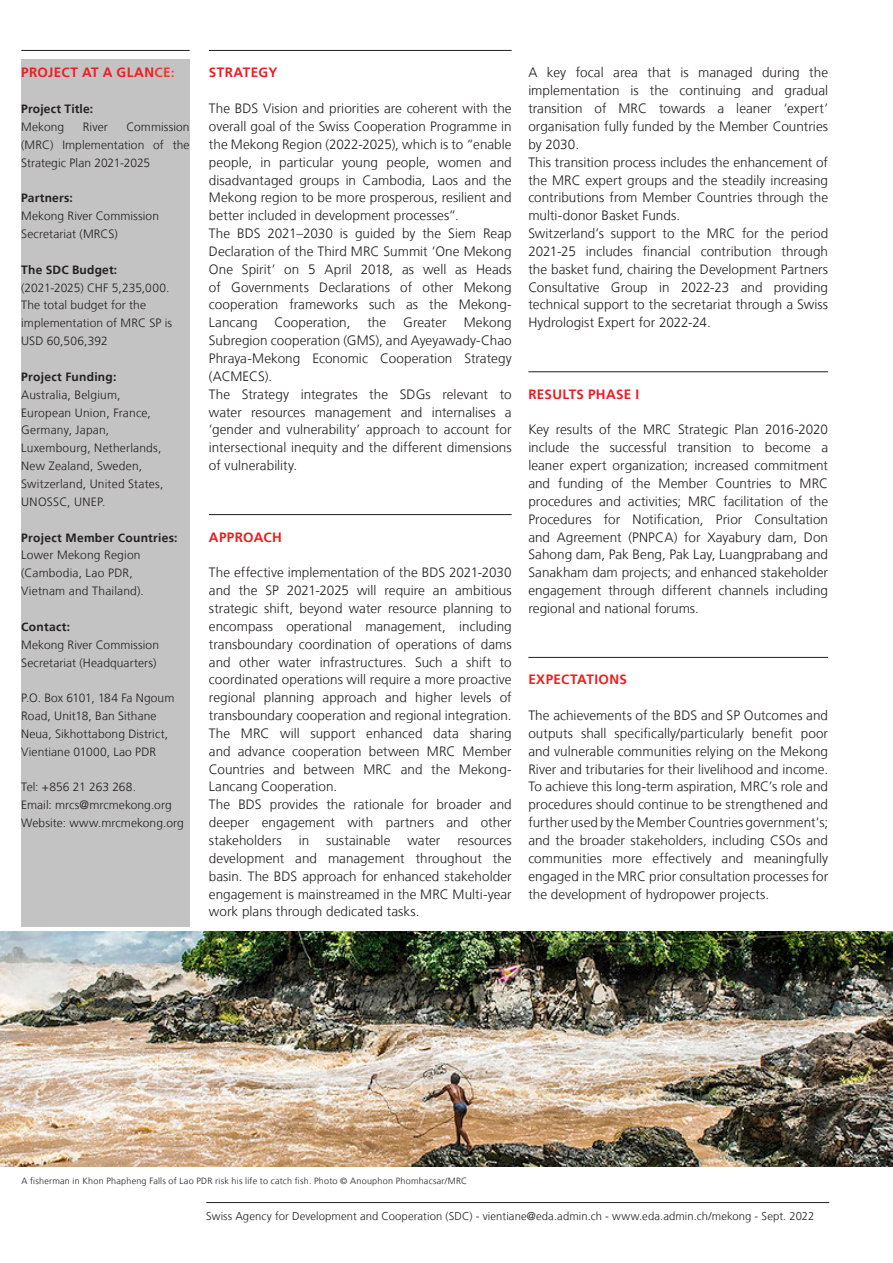
<style>
.page{position:relative;width:893px;height:1263px;background:#fff}
.page>*{position:absolute;margin:0;border:0;box-sizing:border-box;transform-origin:0 0}
.Lauftext{font:300 13.5px/17.9px "Frutiger CE";letter-spacing:.005em;color:#231f20;text-align:justify}
.Titel_Linie{font:700 13.5px "Frutiger CE";letter-spacing:.025em;color:#ee1d23}
.Lauftext-2{font:300 12px/17.9px "Frutiger CE";letter-spacing:.01em;color:#231f20}
.Lauftext-3{font:700 12px "Frutiger CE";letter-spacing:.02em;color:#231f20}
.t1{font:300 11.25px "Frutiger CE";letter-spacing:.01em;color:#231f20}
.Lead{font:300 9px "Frutiger CE";letter-spacing:.025em;color:#231f20}
.s1{color:#ee3b32}
.s2{font-size:12px;color:#ee3b32}
</style>
<div class="page">
<hr style="left:206px;top:1202px;width:623px;height:1px;background:#231f20">
<hr style="left:528px;top:371px;width:300px;height:1px;background:#231f20">
<hr style="left:528px;top:657px;width:300px;height:1px;background:#231f20">
<hr style="left:209px;top:50px;width:303px;height:1px;background:#231f20">
<hr style="left:209px;top:514px;width:303px;height:1px;background:#231f20">
<div style="left:21px;top:60px;width:169px;height:867px;background:#c3c3c3"></div>
<hr style="left:21px;top:50px;width:169px;height:1px;background:#231f20">
<img style="left:0;top:931px;width:893px;height:235px">
<p class="Titel_Linie" style="left:21px;top:65px;width:155px">PROJECT AT A GLAN<span class="s1">CE</span><span class="s2">:</span></p>
<p class="Lauftext-3" style="left:21px;top:102px;width:74px">Project Title:</p>
<p class="Lauftext-2" style="left:21px;top:118px;width:44px">Mekong</p>
<p class="Lauftext-2" style="left:83px;top:118px;width:27px">River</p>
<p class="Lauftext-2" style="left:21px;top:118px;width:170px;text-align:justify;text-indent:105px">Commission (MRC) Implementation of the Strategic Plan 2021-2025</p>
<p class="Lauftext-3" style="left:21px;top:191px;width:53px">Partners:</p>
<p class="Lauftext-2" style="left:21px;top:207px;width:139px">Mekong River Commission</p>
<p class="Lauftext-2" style="left:21px;top:225px;width:98px">Secretariat (MRCS)</p>
<p class="Lauftext-3" style="left:21px;top:262px;width:97px">The SDC Budget:</p>
<p class="Lauftext-2" style="left:21px;top:278px;width:152px">(2021-2025) CHF 5,235,000.<br>The total budget for the implementation of MRC SP is<br>USD 60,506,392</p>
<p class="Lauftext-3" style="left:21px;top:369px;width:97px">Project Funding:</p>
<p class="Lauftext-2" style="left:21px;top:385px;width:101px">Australia, Belgium,</p>
<p class="Lauftext-2" style="left:21px;top:403px;width:131px">European Union, France,<br>Germany, Japan,</p>
<p class="Lauftext-2" style="left:21px;top:439px;width:142px">Luxembourg, Netherlands,</p>
<p class="Lauftext-2" style="left:21px;top:457px;width:144px">New Zealand, Sweden,<br>Switzerland, United States,<br>UNOSSC, UNEP.</p>
<p class="Lauftext-3" style="left:21px;top:530px;width:158px">Project Member Countries:</p>
<p class="Lauftext-2" style="left:21px;top:546px;width:121px">Lower Mekong Region (Cambodia, Lao PDR,</p>
<p class="Lauftext-2" style="left:21px;top:582px;width:124px">Vietnam and Thailand).</p>
<p class="Lauftext-3" style="left:21px;top:619px;width:50px">Contact:</p>
<p class="Lauftext-2" style="left:21px;top:635px;width:139px">Mekong River Commission<br>Secretariat (Headquarters)</p>
<p class="Lauftext-2" style="left:21px;top:689px;width:155px">P.O. Box 6101, 184 Fa Ngoum<br>Road, Unit18, Ban Sithane<br>Neua, Sikhottabong District,<br>Vientiane 01000, Lao PDR</p>
<p class="Lauftext-2" style="left:21px;top:778px;width:116px">Tel: +856 21 263 268.</p>
<p class="Lauftext-2" style="left:21px;top:796px;width:164px">Email: mrcs@mrcmekong.org<br>Website: www.mrcmekong.org</p>
<p class="Titel_Linie" style="left:209px;top:65px;width:70px">STRATEGY</p>
<p class="Lauftext" style="left:209px;top:99px;width:304px">The BDS Vision and priorities are coherent with the overall goal of the Swiss Cooperation Programme in the Mekong Region (2022-2025), which is to “enable people, in particular young people, women and disadvantaged groups in Cambodia, Laos and the Mekong region to be more prosperous, resilient and better included in development processes”.</p>
<p class="Lauftext" style="left:209px;top:224px;width:304px">The BDS 2021–2030 is guided by the Siem Reap Declaration of the Third MRC Summit ‘One Mekong One Spirit’ on 5 April 2018, as well as Heads of Governments Declarations of other Mekong cooperation frameworks such as the Mekong-Lancang</p>
<p class="Lauftext" style="left:209px;top:314px;width:304px;text-indent:255px">Mekong Subregion cooperation (GMS), and Ayeyawady-Chao Phraya-Mekong Economic Cooperation Strategy (ACMECS).</p>
<p class="Lauftext" style="left:209px;top:385px;width:304px">The Strategy integrates the SDGs relevant to water resources management and internalises a ‘gender and vulnerability’ approach to account for intersectional inequity and the different dimensions of vulnerability.</p>
<p class="Lauftext" style="left:275px;top:314px;width:77px">Cooperation,</p>
<p class="Lauftext" style="left:367px;top:314px;width:20px">the</p>
<p class="Lauftext" style="left:403px;top:314px;width:45px">Greater</p>
<p class="Titel_Linie" style="left:209px;top:529px;width:74px">APPROACH</p>
<p class="Lauftext" style="left:209px;top:563px;width:304px">The effective implementation of the BDS 2021-2030 and the SP 2021-2025 will require an ambitious strategic shift, beyond water resource planning to encompass operational management, including transboundary coordination of operations of dams and other water infrastructures. Such a shift to coordinated operations will require a more proactive regional planning approach and higher levels of transboundary cooperation and regional integration.<br>The MRC will support enhanced data sharing and advance cooperation between MRC Member Countries and between MRC and the Mekong-Lancang Cooperation.</p>
<p class="Lauftext" style="left:209px;top:795px;width:304px">The BDS provides the rationale for broader and deeper engagement with partners and other stakeholders</p>
<p class="Lauftext" style="left:299px;top:831px;width:12px">in</p>
<p class="Lauftext" style="left:326px;top:831px;width:66px">sustainable</p>
<p class="Lauftext" style="left:407px;top:831px;width:34px">water</p>
<p class="Lauftext" style="left:209px;top:831px;width:304px;text-indent:249px">resources development and management throughout the basin. The BDS approach for enhanced stakeholder engagement is mainstreamed in the MRC Multi-year work plans through dedicated tasks.</p>
<p class="Lauftext" style="left:528px;top:64px;width:301px">A key focal area that is managed during the implementation is the continuing and gradual transition of MRC towards a leaner ‘expert’ organisation fully funded by the Member Countries by 2030.</p>
<p class="Lauftext" style="left:528px;top:153px;width:301px">This transition process includes the enhancement of the MRC expert groups and the steadily increasing contributions from Member Countries through the multi-donor Basket Funds.</p>
<p class="Lauftext" style="left:528px;top:224px;width:301px">Switzerland’s support to the MRC for the period 2021-25 includes financial contribution through the basket fund, chairing the Development Partners Consultative Group in 2022-23 and providing technical support to the secretariat through a Swiss Hydrologist Expert for 2022-24.</p>
<p class="Titel_Linie" style="left:528px;top:386px;width:112px">RESULTS PHASE I</p>
<p class="Lauftext" style="left:528px;top:421px;width:301px">Key results of the MRC Strategic Plan 2016-2020 include the successful transition to become a leaner expert organization; increased commitment and funding of the Member Countries to MRC procedures and activities; MRC facilitation of the Procedures for Notification, Prior Consultation and Agreement (PNPCA) for Xayabury dam, Don Sahong dam, Pak Beng, Pak Lay, Luangprabang and Sanakham dam projects; and enhanced stakeholder engagement through different channels including regional and national forums.</p>
<p class="Titel_Linie" style="left:528px;top:671px;width:100px">EXPECTATIONS</p>
<p class="Lauftext" style="left:528px;top:706px;width:301px">The achievements of the BDS and SP Outcomes and outputs shall specifically/particularly benefit poor and vulnerable communities relying on the Mekong River and tributaries for their livelihood and income.</p>
<p class="Lauftext" style="left:528px;top:778px;width:301px">To achieve this long-term aspiration, MRC’s role and procedures should continue to be strengthened and further used by the Member Countries government’s; and the broader stakeholders, including CSOs and communities more effectively and meaningfully engaged in the MRC prior consultation processes for the development of hydropower projects.</p>
<p class="Lead" style="left:21px;top:1176px;width:447px">A fisherman in Khon Phapheng Falls of Lao PDR risk his life to catch fish. Photo © Anouphon Phomhacsar/MRC</p>
<p class="t1" style="left:206px;top:1209px;width:610px">Swiss Agency for Development and Cooperation (SDC) - vientiane@eda.admin.ch - www.eda.admin.ch/mekong - Sept. 2022</p>
</div>
